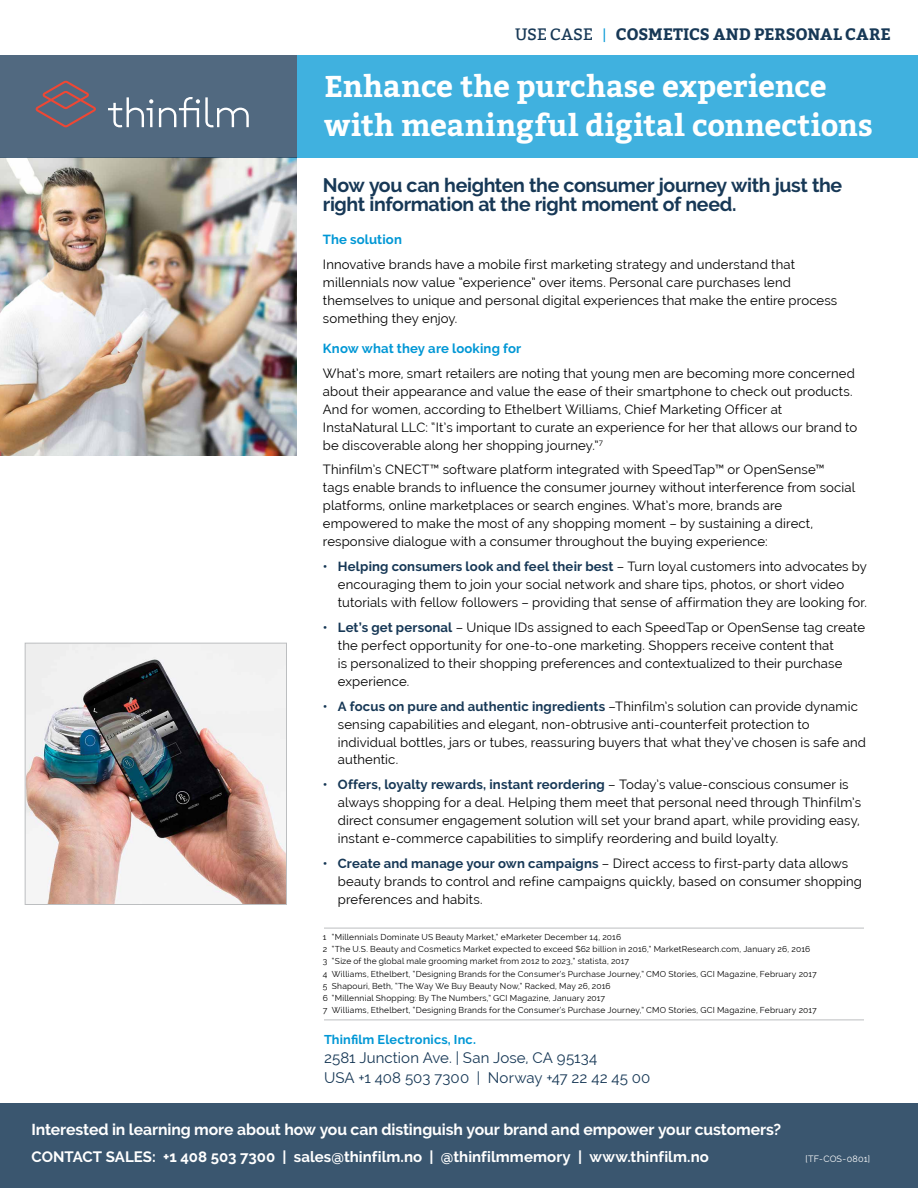
<style>
.page{position:relative;width:918px;height:1188px;background:#fff}
.page>*{position:absolute;margin:0;border:0;box-sizing:border-box;transform-origin:0 0}
.t1{font:700 30px/39px "Bitter";color:#fff}
.t2{font:700 19.5px/19.5px "Raleway";letter-spacing:-.02em;color:#173856}
.t3{font:700 16.5px "Bitter";letter-spacing:-.005em;color:#173856}
.t4{font:700 15.75px "Raleway";letter-spacing:-.005em;color:#fff}
.t5{font:700 15px "Raleway";letter-spacing:.005em;color:#fff}
.t6{font:15px/19.5px "Raleway";letter-spacing:.005em;color:#173856}
.t7{font:13.2px/18px "Raleway";letter-spacing:.01em;color:#000}
.t8{font:700 13.2px "Raleway";letter-spacing:.01em;color:#0097d5}
.t9{font:700 12.75px "Raleway";letter-spacing:.01em;color:#0097d5}
.t10{font:9px "Raleway";letter-spacing:.02em;color:#fff}
.t11{font:8.4px/12.1px "Raleway";letter-spacing:.025em;color:#000}
.s1{font-weight:400}
.s2{font-family:"PT Sans";font-weight:400;color:#0097d5}
.s3{font-weight:700;color:#173856}
</style>
<div class="page">
<div style="left:0;top:1104px;width:918px;height:84px;background:#3a566f"></div>
<img style="left:0;top:157px;width:297px;height:299px">
<div style="left:0;top:55px;width:297px;height:102px;background:#516980"></div>
<div style="left:297px;top:55px;width:621px;height:103px;background:#40b1df"></div>
<img style="left:27px;top:645px;width:258px;height:258px">
<div style="left:25px;top:643px;width:262px;height:262px;border:1px solid #bcbec0"></div>
<hr style="left:324px;top:928px;width:540px;height:1px;background:#bcbec0">
<hr style="left:324px;top:1020px;width:540px;height:1px;background:#bcbec0">
<svg style="left:36px;top:81px;width:60px;height:46px"></svg>
<svg style="left:108px;top:97px;width:45px;height:30px"></svg>
<svg style="left:159px;top:97px;width:90px;height:30px"></svg>
<p class="t3" style="left:515px;top:24px;width:378px"><span class="s1">USE CASE</span> <span class="s2">|</span> COSMETICS AND PERSONAL CARE</p>
<h1 class="t1" style="left:324px;top:67px;width:550px">Enhance the purchase experience with meaningful digital connections</h1>
<h2 class="t2" style="left:323px;top:175px;width:521px">Now you can heighten the consumer journey with just the right information at the right moment of need.</h2>
<p class="t8" style="left:323px;top:232px;width:81px">The solution</p>
<p class="t7" style="left:323px;top:255px;width:516px">Innovative brands have a mobile first marketing strategy and understand that millennials now value “experience” over items. Personal care purchases lend themselves to unique and personal digital experiences that make the entire process something they enjoy.</p>
<p class="t8" style="left:323px;top:341px;width:200px">Know what they are looking for</p>
<p class="t7" style="left:323px;top:364px;width:536px">What’s more, smart retailers are noting that young men are becoming more concerned about their appearance and value the ease of their smartphone to check out products.<br>And for women, according to Ethelbert Williams, Chief Marketing Officer at InstaNatural LLC: “It’s important to curate an experience for her that allows our brand to be discoverable along her shopping journey.”<sup>7</sup></p>
<p class="t7" style="left:323px;top:461px;width:534px">Thinfilm’s CNECT™ software platform integrated with SpeedTap™ or OpenSense™<br>tags enable brands to influence the consumer journey without interference from social platforms, online marketplaces or search engines. What’s more, brands are empowered to make the most of any shopping moment – by sustaining a direct, responsive dialogue with a consumer throughout the buying experience:</p>
<p class="t7" style="left:338px;top:557px;width:531px;text-indent:-15px"><span class="s3">• Helping consumers look and feel their best</span> – Turn loyal customers into advocates by encouraging them to join your social network and share tips, photos, or short video tutorials with fellow followers – providing that sense of affirmation they are looking for.</p>
<p class="t7" style="left:338px;top:618px;width:529px;text-indent:-15px"><span class="s3">• Let’s get personal</span> – Unique IDs assigned to each SpeedTap or OpenSense tag create the perfect opportunity for one-to-one marketing. Shoppers receive content that<br>is personalized to their shopping preferences and contextualized to their purchase experience.</p>
<p class="t7" style="left:338px;top:697px;width:530px;text-indent:-15px"><span class="s3">• A focus on pure and authentic ingredients</span> –Thinfilm’s solution can provide dynamic sensing capabilities and elegant, non-obtrusive anti-counterfeit protection to individual bottles, jars or tubes, reassuring buyers that what they’ve chosen is safe and authentic.</p>
<p class="t7" style="left:338px;top:776px;width:525px;text-indent:-15px"><span class="s3">• Offers, loyalty rewards, instant reordering</span> – Today’s value-conscious consumer is always shopping for a deal. Helping them meet that personal need through Thinfilm’s direct consumer engagement solution will set your brand apart, while providing easy, instant e-commerce capabilities to simplify reordering and build loyalty.</p>
<p class="t7" style="left:338px;top:854px;width:526px;text-indent:-15px"><span class="s3">• Create and manage your own campaigns</span> – Direct access to first-party data allows beauty brands to control and refine campaigns quickly, based on consumer shopping preferences and habits.</p>
<p class="t11" style="left:323px;top:931px;width:495px">1 “Millennials Dominate US Beauty Market,” eMarketer December 14, 2016<br>2 “The U.S. Beauty and Cosmetics Market expected to exceed $62 billion in 2016,” MarketResearch.com, January 26, 2016<br>3 “Size of the global male grooming market from 2012 to 2023,” statista, 2017<br>4 Williams, Ethelbert, “Designing Brands for the Consumer’s Purchase Journey,” CMO Stories, GCI Magazine, February 2017<br>5 Shapouri, Beth, “The Way We Buy Beauty Now,” Racked, May 26, 2016<br>6 “Millennial Shopping: By The Numbers,” GCI Magazine, January 2017<br>7 Williams, Ethelbert, “Designing Brands for the Consumer’s Purchase Journey,” CMO Stories, GCI Magazine, February 2017</p>
<p class="t9" style="left:324px;top:1032px;width:153px">Thinfilm Electronics, Inc.</p>
<p class="t6" style="left:324px;top:1048px;width:328px">2581 Junction Ave. | San Jose, CA 95134<br>USA +1 408 503 7300 | Norway +47 22 42 45 00</p>
<p class="t4" style="left:32px;top:1120px;width:751px">Interested in learning more about how you can distinguish your brand and empower your customers?</p>
<p class="t5" style="left:32px;top:1149px;width:679px">CONTACT SALES: +1 408 503 7300 | sales@thinfilm.no | @thinfilmmemory | www.thinfilm.no</p>
<p class="t10" style="left:806px;top:1154px;width:66px">[TF-COS-0801]</p>
</div>
